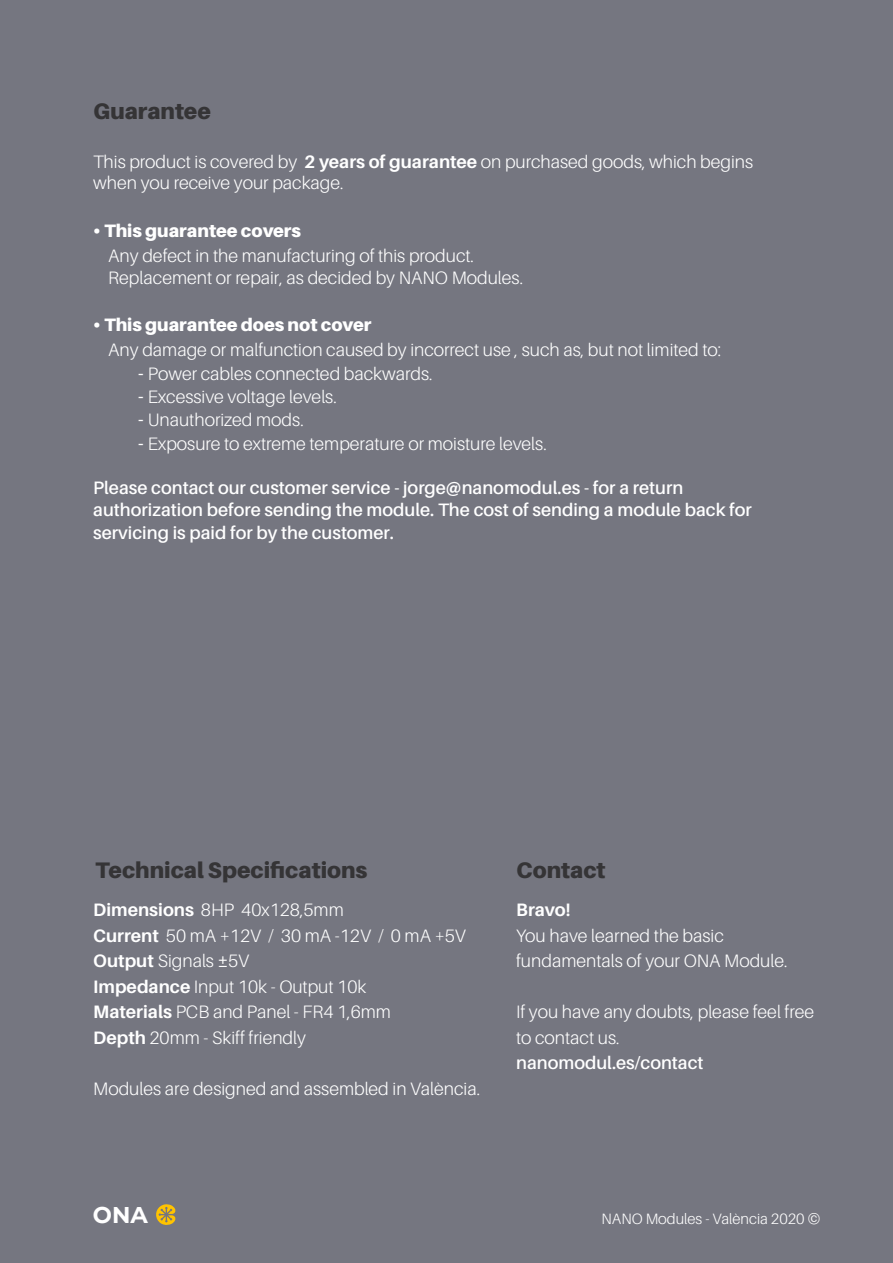
<style>
.page{position:relative;width:893px;height:1263px;background:#757680}
.page>*{position:absolute;margin:0;border:0;box-sizing:border-box;transform-origin:0 0}
.t1{font:700 22.8px "Montserrat";color:#fff}
.t2{font:900 22.5px "Aileron";color:#353436}
.t3{font:300 18px/25.5px "Aileron";color:#fff}
.t4{font:600 18px/22.5px "Aileron";color:#fff}
.t5{font:700 18px "Aileron";color:#fff}
.t6{font:300 15px "Aileron";color:#fff}
.s1{font-weight:700}
.s2{font-weight:900;font-size:19.5px}
.s3{font-weight:900}
.s4{font-weight:600;font-size:19.5px}
.s5{font-family:"Montserrat";font-weight:400}
</style>
<div class="page">
<svg style="left:156px;top:1204px;width:20px;height:21px"></svg>
<p class="t2" style="left:93px;top:98px;width:119px">Guarantee</p>
<p class="t3" style="left:93px;top:151px;width:661px;line-height:21.6px">This product is covered by <span class="s1">2 years of guarantee</span> on purchased goods, which begins when you receive your package.</p>
<p class="t3" style="left:108px;top:218px;width:367px;text-indent:-15px"><span class="s2">•</span> <span class="s3">This guarantee covers<br></span>Any defect in the manufacturing of this product.</p>
<p class="t3" style="left:108px;top:265px;width:416px">Replacement or repair, as decided by NANO Modules.</p>
<p class="t3" style="left:108px;top:312px;width:614px;text-indent:-15px"><span class="s2">•</span> <span class="s3">This guarantee does not cover<br></span>Any damage or malfunction caused by incorrect use , such as, but not limited to:</p>
<p class="t3" style="left:138px;top:361px;width:296px"><span class="s4">-</span> Power cables connected backwards.</p>
<p class="t3" style="left:138px;top:384px;width:200px"><span class="s4">-</span> Excessive voltage levels.</p>
<p class="t3" style="left:138px;top:408px;width:167px"><span class="s4">-</span> Unauthorized mods.</p>
<p class="t3" style="left:138px;top:431px;width:410px"><span class="s4">-</span> Exposure to extreme temperature or moisture levels.</p>
<p class="t4" style="left:93px;top:477px;width:660px">Please contact our customer service - jorge@nanomodul.es - for a return authorization before sending the module. The cost of sending a module back for servicing is paid for by the customer.</p>
<p class="t2" style="left:95px;top:857px;width:274px">Technical Specifications</p>
<p class="t3" style="left:93px;top:897px;width:374px"><span class="s1">Dimensions</span> 8HP 40x128,5mm<br><span class="s1">Current</span> 50 mA +12V / 30 mA -12V / 0 mA +5V<br><span class="s1">Output</span> Signals <span class="s5">±</span>5V<br><span class="s1">Impedance</span> Input 10k - Output 10k<br><span class="s1">Materials</span> PCB and Panel - FR4 1,6mm<br><span class="s1">Depth</span> 20mm - Skiff friendly</p>
<p class="t3" style="left:93px;top:1076px;width:388px">Modules are designed and assembled in València.</p>
<p class="t2" style="left:516px;top:857px;width:91px">Contact</p>
<p class="t5" style="left:516px;top:900px;width:56px">Bravo!</p>
<p class="t3" style="left:516px;top:923px;width:273px">You have learned the basic fundamentals of your ONA Module.</p>
<p class="t3" style="left:516px;top:999px;width:299px">If you have any doubts, please feel free to contact us.</p>
<p class="t4" style="left:516px;top:1052px;width:189px">nanomodul.es/contact</p>
<p class="t1" style="left:93px;top:1199px;width:56px">ONA</p>
<p class="t6" style="left:602px;top:1210px;width:220px">NANO Modules - València 2020 ©</p>
</div>
